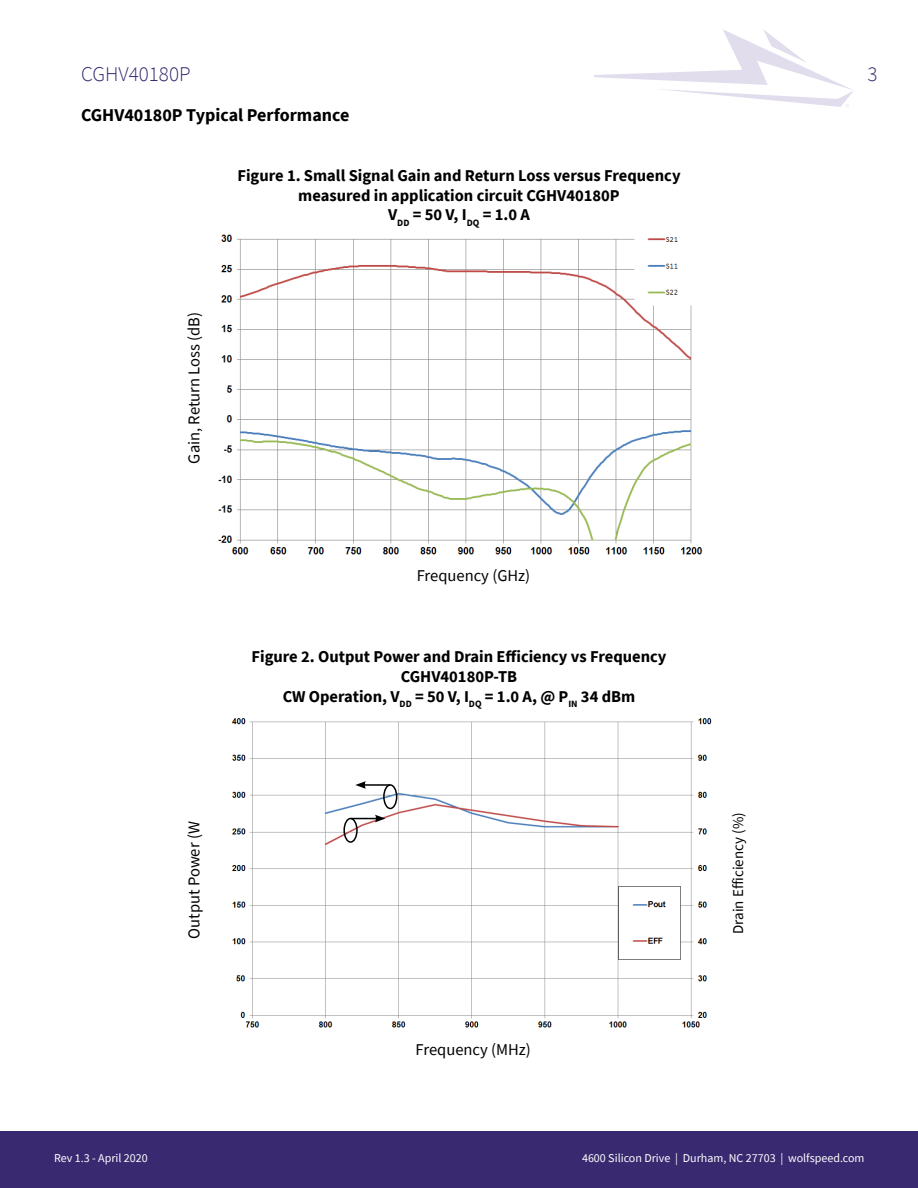
<style>
.page{position:relative;width:918px;height:1188px;background:#fff}
.page>*{position:absolute;margin:0;border:0;box-sizing:border-box;transform-origin:0 0}
.t1{font:300 21px "Source Sans Pro";color:#382970}
.t2{font:700 18px "Source Sans Pro";color:#000}
.t3{font:700 16.5px/19.8px "Source Sans Pro";color:#000;text-align:center}
.t4{font:16.5px "Source Sans Pro";color:#000}
.t5{font:15px "Source Sans Pro";color:#000}
.t6{font:12px "Source Sans Pro";color:#fff}
</style>
<div class="page">
<svg style="left:594px;top:29px;width:259px;height:78px"></svg>
<div style="left:0;top:1131px;width:918px;height:57px;background:#382970"></div>
<img style="left:218px;top:234px;width:485px;height:321px">
<img style="left:232px;top:718px;width:479px;height:310px">
<div style="left:343px;top:818px;width:15px;height:25px;border:2px solid #000;border-radius:50%"></div>
<svg style="left:351px;top:815px;width:35px;height:7px"></svg>
<div style="left:383px;top:784px;width:14px;height:25px;border:2px solid #000;border-radius:50%"></div>
<hr style="left:364px;top:784px;width:26px;height:2px;background:#000">
<svg style="left:355px;top:781px;width:11px;height:8px"></svg>
<p class="t1" style="left:81px;top:61px;width:111px">CGHV40180P</p>
<p class="t1" style="left:867px;top:66px;width:12px">3</p>
<p class="t2" style="left:81px;top:103px;width:270px">CGHV40180P Typical Performance</p>
<p class="t4" style="left:184px;top:464px;width:153px;rotate:-90deg">Gain, Return Loss (dB)</p>
<p class="t3" style="left:237px;top:167px;width:445px">Figure 1. Small Signal Gain and Return Loss versus Frequency measured in application circuit CGHV40180P<br>V<sub>DD</sub> = 50 V, I<sub>DQ</sub> = 1.0 A</p>
<p class="t4" style="left:417px;top:566px;width:115px">Frequency (GHz)</p>
<p class="t3" style="left:252px;top:646px;width:416px">Figure 2. Output Power and Drain E昀昀iciency vs Frequency<br>CGHV40180P-TB<br>CW Operation, V<sub>DD</sub> = 50 V, I<sub>DQ</sub> = 1.0 A, @ P<sub>IN</sub> 34 dBm</p>
<p class="t4" style="left:184px;top:939px;width:119px;rotate:-90deg">Output Power (W</p>
<p class="t5" style="left:729px;top:934px;width:123px;rotate:-90deg">Drain E昀昀iciency (%)</p>
<p class="t4" style="left:416px;top:1039px;width:117px">Frequency (MHz)</p>
<p class="t6" style="left:54px;top:1153px;width:95px">Rev 1.3 - April 2020</p>
<p class="t6" style="left:582px;top:1153px;width:284px">4600 Silicon Drive | Durham, NC 27703 | wolfspeed.com</p>
</div>
